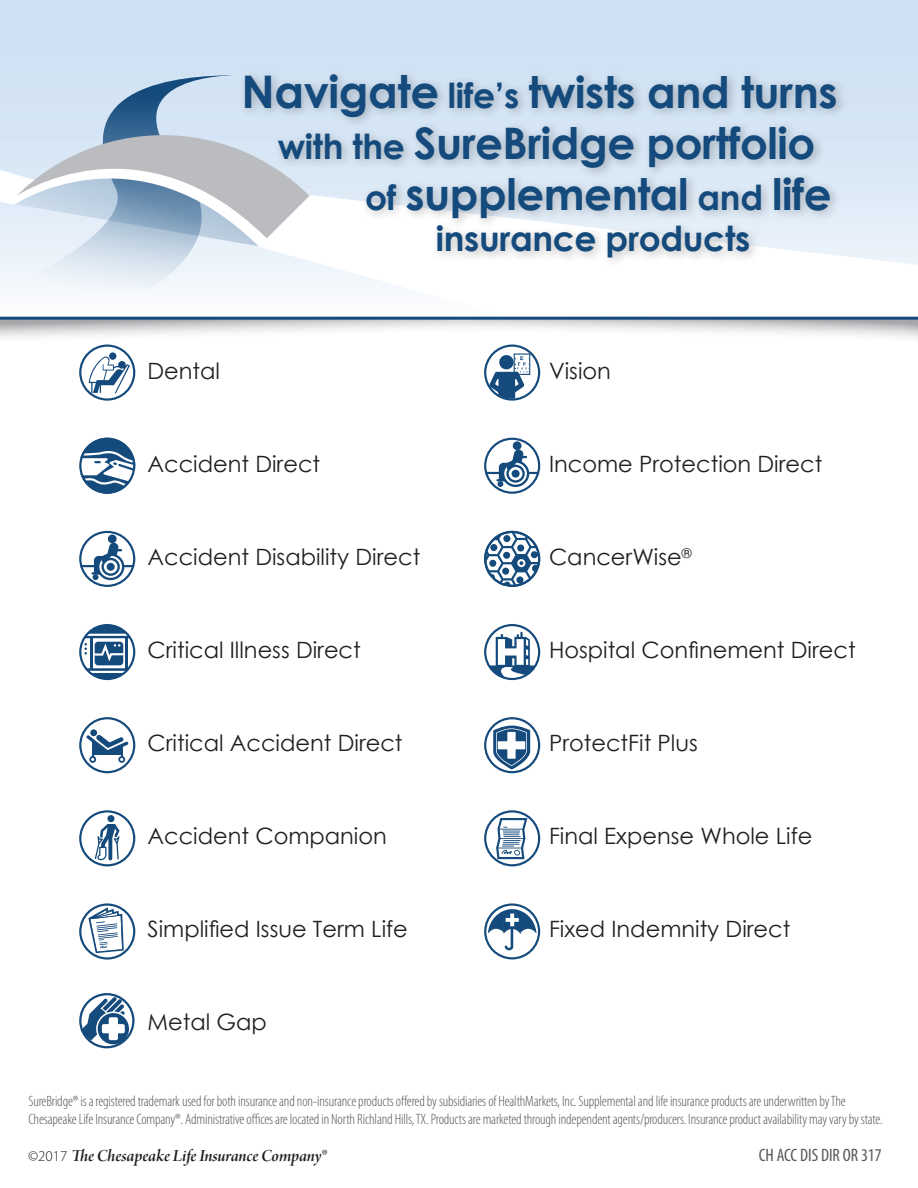
<style>
.page{position:relative;width:918px;height:1188px;background:#fff}
.page>*{position:absolute;margin:0;border:0;box-sizing:border-box;transform-origin:0 0}
.t1{font:700 43.5px "Century Gothic";letter-spacing:-.01em;color:#144a7c}
.t2{font:700 34.5px "Century Gothic";letter-spacing:-.01em;color:#144a7c}
.Table_of_Contents{font:22.5px "Century Gothic";color:#231f20}
.t3{font:18px "Arno Pro Smbd Italic Display";letter-spacing:-.005em;color:#231f20}
.t4{font:condensed 18px "Myriad Pro";color:#57585a}
.t5{font:300 condensed 15px/18px "Myriad Pro";letter-spacing:-.01em;color:#57585a}
.s1{font-size:45px}
.s2{font-size:34.5px}
.s3{font-family:"Myriad Pro";font-weight:300;font-size:15px}
</style>
<div class="page">
<svg style="left:0;top:320px;width:918px;height:25px"></svg>
<svg style="left:0;top:0;width:918px;height:320px"></svg>
<svg style="left:5px;top:75px;width:237px;height:216px"></svg>
<svg style="left:259px;top:195px;width:659px;height:121px"></svg>
<svg style="left:0;top:113px;width:239px;height:134px"></svg>
<div style="left:239px;top:68px;width:609px;height:201px;background:#231f20;opacity:.28"></div>
<svg style="left:79px;top:531px;width:56px;height:56px"></svg>
<div style="left:108px;top:535px;width:9px;height:8px;background:#144a7c;border-radius:50%"></div>
<svg style="left:79px;top:438px;width:56px;height:56px"></svg>
<svg style="left:79px;top:624px;width:56px;height:56px"></svg>
<svg style="left:79px;top:345px;width:56px;height:56px"></svg>
<svg style="left:79px;top:717px;width:56px;height:56px"></svg>
<svg style="left:484px;top:810px;width:56px;height:56px"></svg>
<svg style="left:484px;top:624px;width:56px;height:57px"></svg>
<svg style="left:484px;top:531px;width:56px;height:56px"></svg>
<svg style="left:484px;top:438px;width:56px;height:56px"></svg>
<div style="left:513px;top:441px;width:9px;height:9px;background:#144a7c;border-radius:50%"></div>
<svg style="left:484px;top:345px;width:56px;height:56px"></svg>
<svg style="left:79px;top:903px;width:56px;height:57px"></svg>
<svg style="left:79px;top:810px;width:56px;height:56px"></svg>
<svg style="left:484px;top:717px;width:56px;height:56px"></svg>
<svg style="left:484px;top:903px;width:56px;height:56px"></svg>
<svg style="left:81px;top:997px;width:48px;height:47px"></svg>
<div style="left:79px;top:993px;width:56px;height:55px;border:2px solid #144a7c;border-radius:50%"></div>
<p class="t1" style="left:242px;top:59px;width:597px"><span class="s1">Navigate</span> <span class="s2">life’s</span> twists and turns</p>
<p class="t1" style="left:278px;top:110px;width:539px"><span class="s2">with the</span> SureBridge portfolio</p>
<p class="t1" style="left:365px;top:161px;width:468px"><span class="s2">of</span> supplemental <span class="s2">and</span> life</p>
<p class="t2" style="left:436px;top:212px;width:316px">insurance products</p>
<p class="Table_of_Contents" style="left:148px;top:355px;width:74px">Dental</p>
<p class="Table_of_Contents" style="left:549px;top:355px;width:63px">Vision</p>
<p class="Table_of_Contents" style="left:148px;top:448px;width:174px">Accident Direct</p>
<p class="Table_of_Contents" style="left:549px;top:448px;width:275px">Income Protection Direct</p>
<p class="Table_of_Contents" style="left:148px;top:541px;width:274px">Accident Disability Direct</p>
<p class="Table_of_Contents" style="left:549px;top:541px;width:144px">CancerWise<sup>®</sup></p>
<p class="Table_of_Contents" style="left:148px;top:634px;width:215px">Critical Illness Direct</p>
<p class="Table_of_Contents" style="left:549px;top:634px;width:308px">Hospital Confinement Direct</p>
<p class="Table_of_Contents" style="left:148px;top:727px;width:257px">Critical Accident Direct</p>
<p class="Table_of_Contents" style="left:549px;top:727px;width:150px">ProtectFit Plus</p>
<p class="Table_of_Contents" style="left:148px;top:820px;width:241px">Accident Companion</p>
<p class="Table_of_Contents" style="left:549px;top:820px;width:265px">Final Expense Whole Life</p>
<p class="Table_of_Contents" style="left:148px;top:913px;width:262px">Simplified Issue Term Life</p>
<p class="Table_of_Contents" style="left:549px;top:913px;width:243px">Fixed Indemnity Direct</p>
<p class="Table_of_Contents" style="left:148px;top:1006px;width:121px">Metal Gap</p>
<p class="t5" style="left:28px;top:1093px;width:856px">SureBridge® is a registered trademark used for both insurance and non-insurance products offered by subsidiaries of HealthMarkets, Inc. Supplemental and life insurance products are underwritten by The<br>Chesapeake Life Insurance Company®. Administrative offices are located in North Richland Hills, TX. Products are marketed through independent agents/producers. Insurance product availability may vary by state.</p>
<p class="t3" style="left:28px;top:1146px;width:301px"><span class="s3">©2017</span> The Chesapeake Life Insurance Company<span class="s3">®</span></p>
<p class="t4" style="left:759px;top:1144px;width:124px">CH ACC DIS DIR OR 317</p>
</div>
